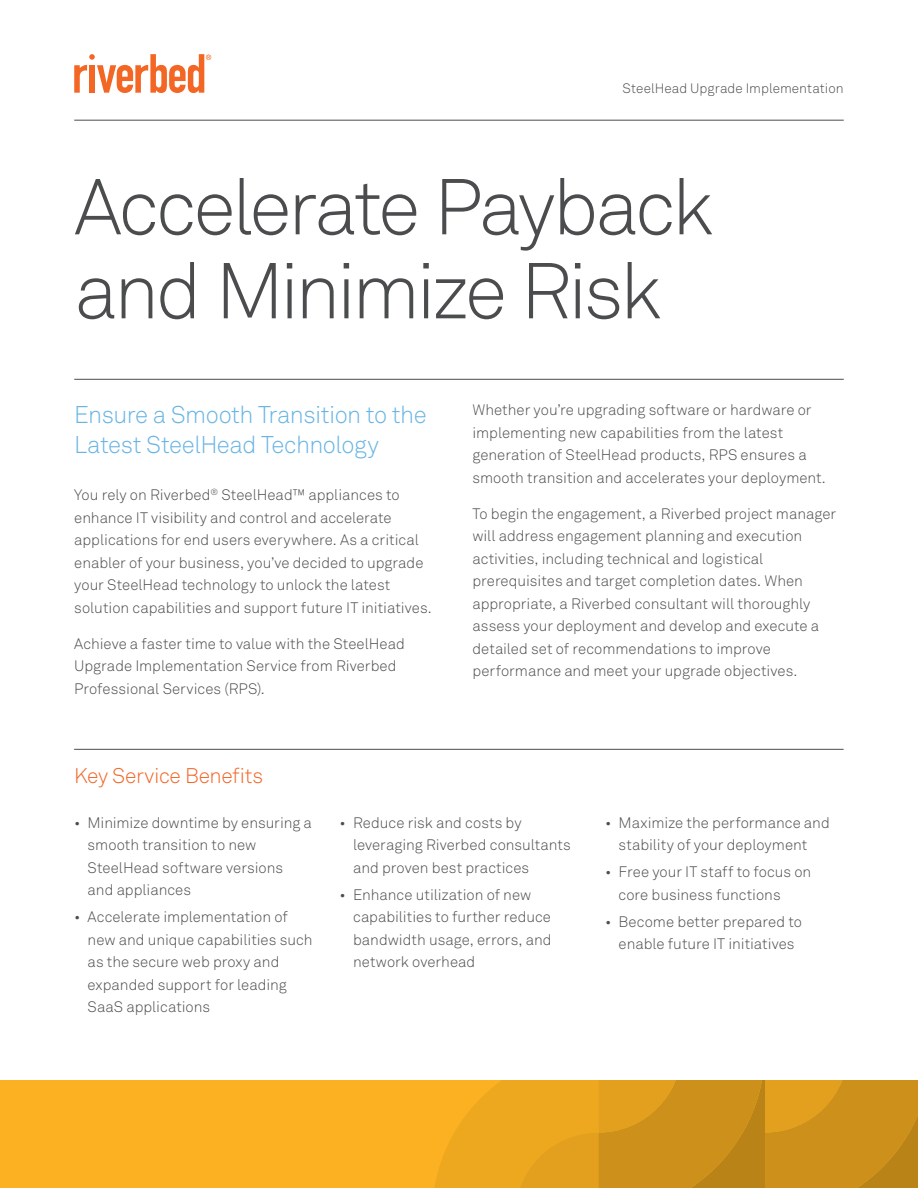
<style>
.page{position:relative;width:918px;height:1188px;background:#fff}
.page>*{position:absolute;margin:0;border:0;box-sizing:border-box;transform-origin:0 0}
.Cover_Headline_copy{font:300 78px/84px "Akkurat Pro";letter-spacing:-.05em;color:#4b4c4d}
.Intro{font:300 24px/30px "Akkurat Pro";letter-spacing:-.025em;color:#69b5e4}
.Span_Subhead_w_rule{font:300 21px "Akkurat Pro";letter-spacing:-.02em;color:#f26628}
.Body_10pt{font:300 15px/22.5px "Akkurat Pro";color:#4b4c4d}
.t1{font:300 13.5px "Akkurat Pro";letter-spacing:.005em;color:#4b4c4d}
</style>
<div class="page">
<div style="left:0;top:1080px;width:918px;height:108px;background:#fbb121"></div>
<svg style="left:435px;top:1080px;width:483px;height:108px"></svg>
<hr style="left:74px;top:120px;width:770px;height:1px;background:#4b4c4d">
<svg style="left:74px;top:54px;width:137px;height:39px"></svg>
<hr style="left:74px;top:379px;width:770px;height:1px;background:#4b4c4d">
<hr style="left:74px;top:749px;width:770px;height:1px;background:#4b4c4d">
<p class="t1" style="left:623px;top:80px;width:223px">SteelHead Upgrade Implementation</p>
<p class="Cover_Headline_copy" style="left:74px;top:165px;width:641px">Accelerate Payback and Minimize Risk</p>
<p class="Intro" style="left:74px;top:399px;width:354px">Ensure a Smooth Transition to the<br>Latest SteelHead Technology</p>
<p class="Body_10pt" style="left:74px;top:484px;width:359px">You rely on Riverbed<sup>®</sup> SteelHead™ appliances to enhance IT visibility and control and accelerate applications for end users everywhere. As a critical enabler of your business, you’ve decided to upgrade your SteelHead technology to unlock the latest solution capabilities and support future IT initiatives.</p>
<p class="Body_10pt" style="left:74px;top:632px;width:332px">Achieve a faster time to value with the SteelHead<br>Upgrade Implementation Service from Riverbed<br>Professional Services (RPS).</p>
<p class="Body_10pt" style="left:472px;top:399px;width:355px">Whether you’re upgrading software or hardware or implementing new capabilities from the latest generation of SteelHead products, RPS ensures a smooth transition and accelerates your deployment.</p>
<p class="Body_10pt" style="left:472px;top:502px;width:365px">To begin the engagement, a Riverbed project manager will address engagement planning and execution activities, including technical and logistical prerequisites and target completion dates. When appropriate, a Riverbed consultant will thoroughly assess your deployment and develop and execute a detailed set of recommendations to improve performance and meet your upgrade objectives.</p>
<p class="Span_Subhead_w_rule" style="left:74px;top:763px;width:190px">Key Service Benefits</p>
<p class="Body_10pt" style="left:88px;top:811px;width:226px;text-indent:-14px">• Minimize downtime by ensuring a smooth transition to new<br>SteelHead software versions and appliances</p>
<p class="Body_10pt" style="left:88px;top:906px;width:226px;text-indent:-14px">• Accelerate implementation of new and unique capabilities such as the secure web proxy and expanded support for leading<br>SaaS applications</p>
<p class="Body_10pt" style="left:353px;top:811px;width:219px;text-indent:-14px">• Reduce risk and costs by leveraging Riverbed consultants and proven best practices</p>
<p class="Body_10pt" style="left:353px;top:883px;width:200px;text-indent:-14px">• Enhance utilization of new capabilities to further reduce bandwidth usage, errors, and network overhead</p>
<p class="Body_10pt" style="left:605px;top:811px;width:226px;text-align:center">• Maximize the performance and stability of your deployment</p>
<p class="Body_10pt" style="left:619px;top:861px;width:194px;text-indent:-14px">• Free your IT staff to focus on core business functions</p>
<p class="Body_10pt" style="left:605px;top:910px;width:198px;text-align:center">• Become better prepared to enable future IT initiatives</p>
</div>
